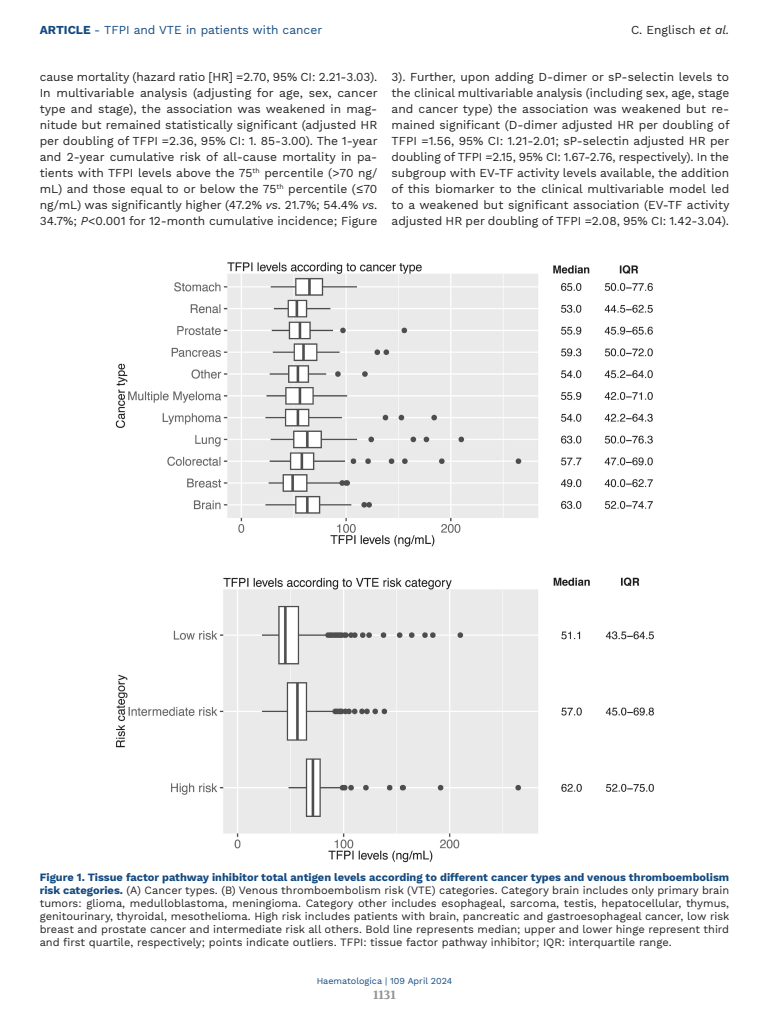
<style>
.page{position:relative;width:769px;height:1024px;background:#fff}
.page>*{position:absolute;margin:0;border:0;box-sizing:border-box;transform-origin:0 0}
.TESTO{font:12px/16px "Work Sans";color:#231f20;text-align:justify}
.t1{font:12px "Work Sans";color:#134a80}
.t2{font:700 12px "Volkhov";color:#939598}
.DIDA_Figura{font:11px/13px "Work Sans";color:#231f20;text-align:justify}
.t3{font:9px "Work Sans";color:#134a80}
.s1{font-weight:700}
.s2{font-style:italic}
.s3{font-weight:700;color:#134a80}
</style>
<div class="page">
<img style="left:115px;top:262px;width:539px;height:601px">
<p class="t1" style="left:40px;top:23px;width:284px"><span class="s1">ARTICLE</span> - TFPI and VTE in patients with cancer</p>
<p class="TESTO" style="left:630px;top:22px;width:100px">C. Englisch <span class="s2">et al.</span></p>
<p class="TESTO" style="left:40px;top:70px;width:339px">cause mortality (hazard ratio [HR] =2.70, 95% CI: 2.21-3.03).<br>In multivariable analysis (adjusting for age, sex, cancer type and stage), the association was weakened in mag&shy;nitude but remained statistically significant (adjusted HR per doubling of TFPI =2.36, 95% CI: 1. 85-3.00). The 1-year and 2-year cumulative risk of all-cause mortality in pa&shy;tients with TFPI levels above the 75<sup>th</sup> percentile (&gt;70 ng/ mL) and those equal to or below the 75<sup>th</sup> percentile (≤70 ng/mL) was significantly higher (47.2% <span class="s2">vs</span>. 21.7%; 54.4% <span class="s2">vs</span>.<br>34.7%; <span class="s2">P</span>&lt;0.001 for 12-month cumulative incidence; Figure</p>
<p class="TESTO" style="left:391px;top:70px;width:339px">3). Further, upon adding D-dimer or sP-selectin levels to the clinical multivariable analysis (including sex, age, stage and cancer type) the association was weakened but re&shy;mained significant (D-dimer adjusted HR per doubling of TFPI =1.56, 95% CI: 1.21-2.01; sP-selectin adjusted HR per doubling of TFPI =2.15, 95% CI: 1.67-2.76, respectively). In the subgroup with EV-TF activity levels available, the addition of this biomarker to the clinical multivariable model led to a weakened but significant association (EV-TF activity adjusted HR per doubling of TFPI =2.08, 95% CI: 1.42-3.04).</p>
<p class="DIDA_Figura" style="left:40px;top:870px;width:691px"><span class="s3">Figure 1. Tissue factor pathway inhibitor total antigen levels according to different cancer types and venous thromboembolism risk categories.</span> (A) Cancer types. (B) Venous thromboembolism risk (VTE) categories. Category brain includes only primary brain tumors: glioma, medulloblastoma, meningioma. Category other includes esophageal, sarcoma, testis, hepatocellular, thymus, genitourinary, thyroidal, mesothelioma. High risk includes patients with brain, pancreatic and gastroesophageal cancer, low risk breast and prostate cancer and intermediate risk all others. Bold line represents median; upper and lower hinge represent third and first quartile, respectively; points indicate outliers. TFPI: tissue factor pathway inhibitor; IQR: interquartile range.</p>
<p class="t3" style="left:316px;top:975px;width:137px">Haematologica | 109 April 2024</p>
<p class="t2" style="left:373px;top:987px;width:24px">1131</p>
</div>
